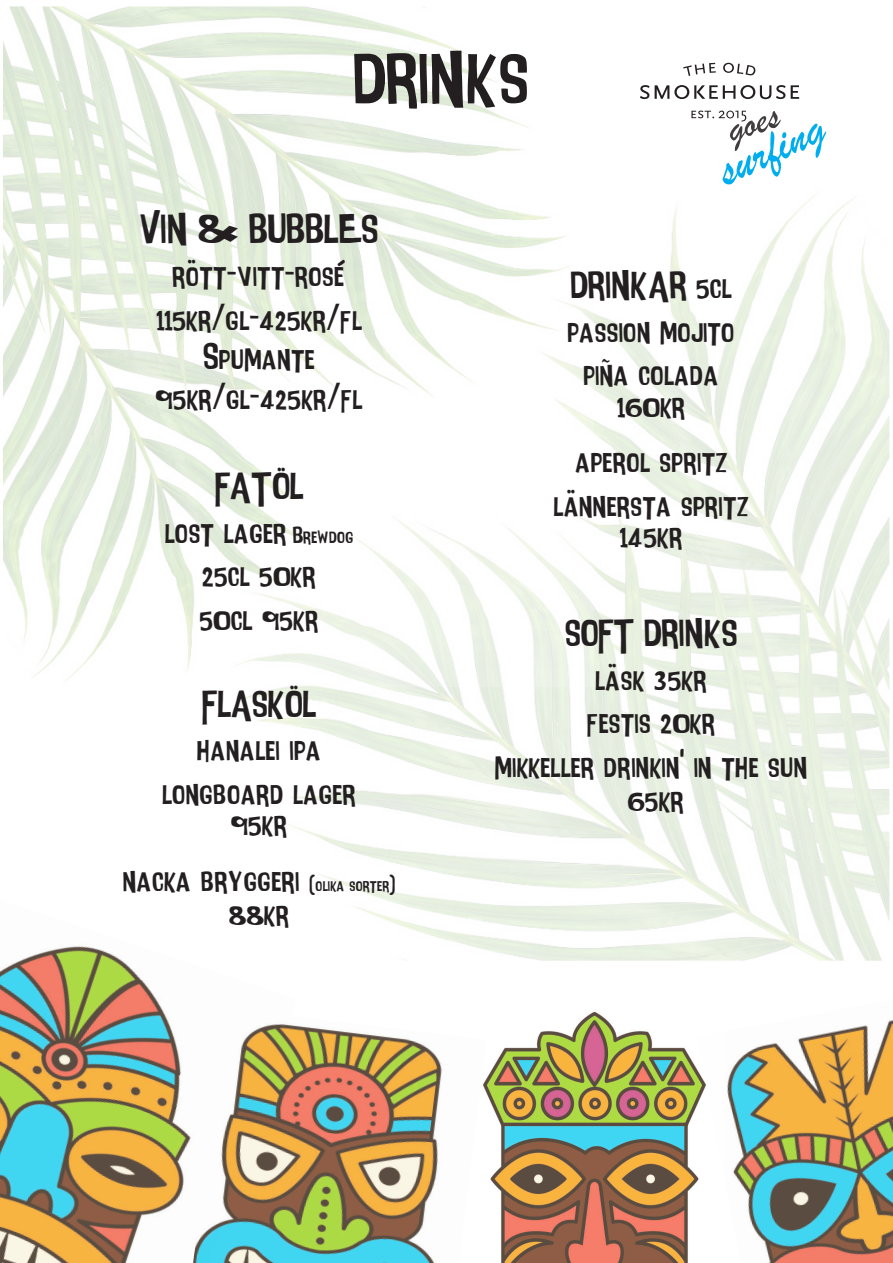
<style>
.page{position:relative;width:893px;height:1263px;background:#fff}
.page>*{position:absolute;margin:0;border:0;box-sizing:border-box;transform-origin:0 0}
.t1{font:70.5px "Intensa Fuente";color:#231f20}
.t2{font:51px "Brush Script";color:#00aeef}
.t3{font:40.5px "Intensa Fuente";color:#231f20}
.t4{font:40.5px "Brush Script";color:#231f20}
.t5{font:37.5px "Intensa Fuente";color:#231f20}
.s1{font-size:22.5px}
.s2{font-size:19.5px}
</style>
<div class="page">
<img style="left:244px;top:193px;width:646px;height:768px">
<img style="left:3px;top:6px;width:590px;height:681px">
<svg style="left:691px;top:111px;width:55px;height:10px"></svg>
<svg style="left:683px;top:63px;width:33px;height:13px"></svg>
<svg style="left:723px;top:63px;width:32px;height:13px"></svg>
<svg style="left:640px;top:85px;width:159px;height:14px"></svg>
<img style="left:0;top:896px;width:297px;height:367px">
<img style="left:727px;top:1020px;width:166px;height:243px">
<img style="left:486px;top:1011px;width:220px;height:252px">
<img style="left:193px;top:1008px;width:293px;height:255px">
<p class="t1" style="left:354px;top:44px;width:177px">DRINKS</p>
<p class="t4" style="left:720px;top:105px;width:54px;rotate:-18deg">goes</p>
<p class="t2" style="left:705px;top:142px;width:115px;rotate:-25deg">surfing</p>
<p class="t3" style="left:140px;top:209px;width:240px">VIN &amp; BUBBLES</p>
<p class="t5" style="left:173px;top:255px;width:176px">rött-vitt-rosé</p>
<p class="t5" style="left:157px;top:298px;width:208px">115kr/gl-425kr/fl</p>
<p class="t5" style="left:204px;top:337px;width:113px">Spumante</p>
<p class="t5" style="left:156px;top:378px;width:209px">95kr/gl-425kr/fl</p>
<p class="t5" style="left:215px;top:468px;width:90px">FATÖL</p>
<p class="t5" style="left:166px;top:511px;width:190px">lost lager <span class="s1">Brewdog</span></p>
<p class="t5" style="left:203px;top:555px;width:115px">25cl 50kr</p>
<p class="t5" style="left:200px;top:598px;width:121px">50cl 95kr</p>
<p class="t5" style="left:202px;top:685px;width:116px">FLASKÖL</p>
<p class="t5" style="left:197px;top:729px;width:126px">hanalei ipa</p>
<p class="t5" style="left:163px;top:772px;width:196px">longboard lager</p>
<p class="t5" style="left:231px;top:804px;width:58px">95kr</p>
<p class="t5" style="left:124px;top:859px;width:274px">nacka bryggeri <span class="s2">(olika sorter)</span></p>
<p class="t5" style="left:230px;top:894px;width:62px">88kr</p>
<p class="t5" style="left:571px;top:267px;width:163px">DRINKAR 5cl</p>
<p class="t5" style="left:568px;top:310px;width:169px">passion mojito</p>
<p class="t5" style="left:584px;top:354px;width:137px">piña colada</p>
<p class="t5" style="left:617px;top:385px;width:70px">160kr</p>
<p class="t5" style="left:576px;top:441px;width:154px">aperol spritz</p>
<p class="t5" style="left:554px;top:484px;width:197px">lännersta spritz</p>
<p class="t5" style="left:620px;top:516px;width:65px">145kr</p>
<p class="t5" style="left:566px;top:615px;width:174px">SOFT DRINKS</p>
<p class="t5" style="left:596px;top:658px;width:114px">läsk 35kr</p>
<p class="t5" style="left:588px;top:702px;width:130px">festis 20kr</p>
<p class="t5" style="left:495px;top:745px;width:314px">mikkeller drinkin' in the sun</p>
<p class="t5" style="left:628px;top:780px;width:58px">65kr</p>
</div>
